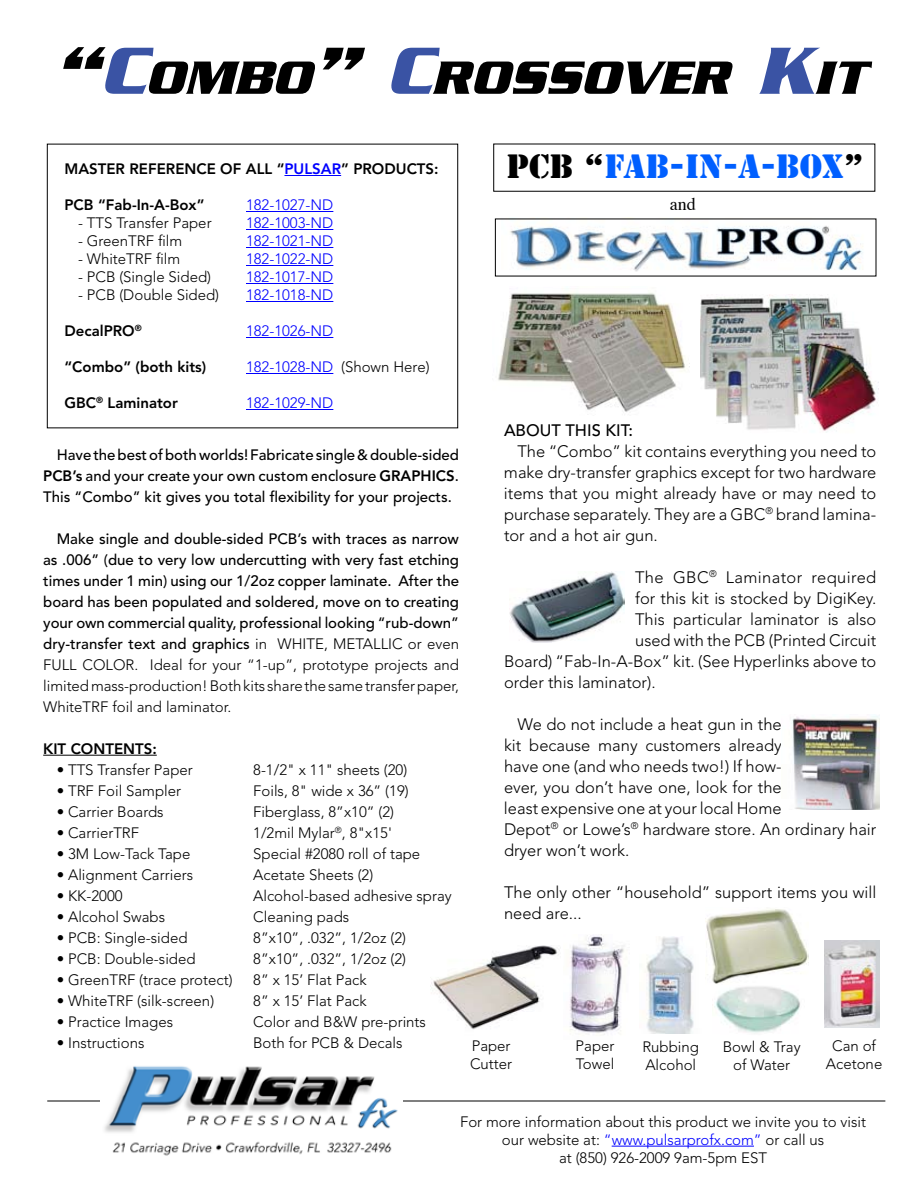
<style>
.page{position:relative;width:918px;height:1188px;background:#fff}
.page>*{position:absolute;margin:0;border:0;box-sizing:border-box;transform-origin:0 0}
.t1{font:italic 700 50.4px "Serpentine";color:#000}
.t2{font:31.5px "Stencil Std";color:#005fff}
.t3{font:18px "Times";color:#000}
.t4{font:300 16.5px/21px "Avenir";color:#000}
.t5{font:300 16.5px "Avenir";letter-spacing:.025em;color:#000}
.t6{font:500 16.5px "Avenir";color:#000}
.t7{font:300 15px/18px "Avenir";color:#000}
.t8{font:500 15px/21px "Avenir";color:#000;text-align:justify}
.t9{font:300 15px "Avenir";color:#00f}
.t10{font:800 15px "Avenir";color:#000}
.s1{font-size:72px;color:#010101}
.s2{font-size:72px;color:#3a53a4}
.s3{font-size:72px}
.s4{color:#00f}
.s5{color:#000}
.s6{font-weight:800}
.s7{font-weight:300}
</style>
<div class="page">
<img style="left:431px;top:945px;width:128px;height:85px">
<hr style="left:47px;top:1101px;width:838px;height:1px;background:#000">
<img style="left:701px;top:294px;width:178px;height:139px">
<img style="left:501px;top:218px;width:371px;height:53px">
<img style="left:646px;top:937px;width:48px;height:97px">
<img style="left:569px;top:935px;width:56px;height:100px">
<img style="left:509px;top:572px;width:116px;height:70px">
<img style="left:714px;top:986px;width:86px;height:48px">
<hr style="left:43px;top:755px;width:114px;height:1px;background:#000">
<hr style="left:612px;top:1146px;width:142px;height:1px;background:#00f">
<img style="left:100px;top:1066px;width:303px;height:90px">
<div style="left:47px;top:144px;width:411px;height:284px;border:1px solid #000"></div>
<hr style="left:284px;top:175px;width:57px;height:1px;background:#00f">
<hr style="left:246px;top:211px;width:87px;height:1px;background:#00f">
<hr style="left:246px;top:229px;width:87px;height:1px;background:#00f">
<hr style="left:246px;top:247px;width:87px;height:1px;background:#00f">
<hr style="left:246px;top:265px;width:87px;height:1px;background:#00f">
<hr style="left:246px;top:283px;width:87px;height:1px;background:#00f">
<hr style="left:246px;top:301px;width:87px;height:1px;background:#00f">
<hr style="left:246px;top:337px;width:87px;height:1px;background:#00f">
<hr style="left:246px;top:373px;width:87px;height:1px;background:#00f">
<hr style="left:246px;top:409px;width:87px;height:1px;background:#00f">
<img style="left:498px;top:293px;width:188px;height:119px">
<img style="left:825px;top:941px;width:55px;height:87px">
<img style="left:706px;top:909px;width:102px;height:75px">
<img style="left:791px;top:715px;width:89px;height:95px">
<h1 class="t1" style="left:53px;top:49px;width:814px"><span class="s1">“</span><span class="s2">C</span>OMBO<span class="s3">”</span> <span class="s2">C</span>ROSSOVER <span class="s2">K</span>IT</h1>
<p class="t10" style="left:64px;top:160px;width:376px">MASTER REFERENCE OF ALL “<span class="s4">PULSAR</span>” PRODUCTS:</p>
<p class="t10" style="left:64px;top:196px;width:141px">PCB “Fab-In-A-Box”</p>
<p class="t9" style="left:246px;top:196px;width:89px">182-1027-ND</p>
<p class="t7" style="left:78px;top:214px;width:135px">- TTS Transfer Paper</p>
<p class="t9" style="left:246px;top:214px;width:89px">182-1003-ND</p>
<p class="t7" style="left:78px;top:232px;width:106px">- GreenTRF film</p>
<p class="t9" style="left:246px;top:232px;width:89px">182-1021-ND</p>
<p class="t7" style="left:78px;top:250px;width:104px">- WhiteTRF film</p>
<p class="t9" style="left:246px;top:250px;width:89px">182-1022-ND</p>
<p class="t7" style="left:78px;top:268px;width:135px">- PCB (Single Sided)</p>
<p class="t9" style="left:246px;top:268px;width:89px">182-1017-ND</p>
<p class="t7" style="left:78px;top:286px;width:143px">- PCB (Double Sided)</p>
<p class="t9" style="left:246px;top:286px;width:89px">182-1018-ND</p>
<p class="t10" style="left:64px;top:322px;width:79px">DecalPRO<sup>®</sup></p>
<p class="t9" style="left:246px;top:322px;width:89px">182-1026-ND</p>
<p class="t10" style="left:64px;top:358px;width:143px">“Combo” (both kits)</p>
<p class="t9" style="left:246px;top:358px;width:185px">182-1028-ND <span class="s5">(Shown Here)</span></p>
<p class="t10" style="left:64px;top:394px;width:115px">GBC<sup>®</sup> Laminator</p>
<p class="t9" style="left:246px;top:394px;width:89px">182-1029-ND</p>
<p class="t8" style="left:43px;top:444px;width:417px;text-indent:14px">Have the best of both worlds! Fabricate single &amp; double-sided <span class="s6">PCB’s</span> and your create your own custom enclosure <span class="s6">GRAPHICS</span>.<br>This “Combo” kit gives you total flexibility for your projects.</p>
<p class="t8" style="left:43px;top:528px;width:417px;text-indent:14px">Make single and double-sided PCB’s with traces as narrow as .006” (due to very low undercutting with very fast etching times under 1 min) using our 1/2oz copper laminate. After the board has been populated and soldered, move on to creating your own commercial quality, professional looking “rub-down” dry-transfer text and graphics <span class="s7">in WHITE, METALLIC or even FULL COLOR. Ideal for your “1-up”, prototype projects and limitedmass-production!Bothkits sharethesametransferpaper, WhiteTRF foil and laminator.</span></p>
<p class="t10" style="left:43px;top:740px;width:115px">KIT CONTENTS:</p>
<p class="t7" style="left:57px;top:761px;width:138px">• TTS Transfer Paper</p>
<p class="t7" style="left:253px;top:761px;width:156px">8-1/2" x 11" sheets (20)</p>
<p class="t7" style="left:57px;top:782px;width:126px">• TRF Foil Sampler</p>
<p class="t7" style="left:253px;top:782px;width:157px">Foils, 8" wide x 36” (19)</p>
<p class="t7" style="left:57px;top:803px;width:108px">• Carrier Boards</p>
<p class="t7" style="left:253px;top:803px;width:143px">Fiberglass, 8”x10” (2)</p>
<p class="t7" style="left:57px;top:824px;width:84px">• CarrierTRF</p>
<p class="t7" style="left:253px;top:824px;width:140px">1/2mil Mylar<sup>®</sup>, 8"x15'</p>
<p class="t7" style="left:57px;top:845px;width:135px">• 3M Low-Tack Tape</p>
<p class="t7" style="left:253px;top:845px;width:169px">Special #2080 roll of tape</p>
<p class="t7" style="left:57px;top:866px;width:138px">• Alignment Carriers</p>
<p class="t7" style="left:253px;top:866px;width:122px">Acetate Sheets (2)</p>
<p class="t7" style="left:57px;top:887px;width:67px">• KK-2000</p>
<p class="t7" style="left:253px;top:887px;width:200px">Alcohol-based adhesive spray</p>
<p class="t7" style="left:57px;top:908px;width:110px">• Alcohol Swabs</p>
<p class="t7" style="left:253px;top:908px;width:98px">Cleaning pads</p>
<p class="t7" style="left:57px;top:929px;width:132px">• PCB: Single-sided</p>
<p class="t7" style="left:253px;top:929px;width:154px">8”x10”, .032”, 1/2oz (2)</p>
<p class="t7" style="left:57px;top:950px;width:140px">• PCB: Double-sided</p>
<p class="t7" style="left:253px;top:950px;width:154px">8”x10”, .032”, 1/2oz (2)</p>
<p class="t7" style="left:57px;top:971px;width:177px">• GreenTRF (trace protect)</p>
<p class="t7" style="left:253px;top:971px;width:115px">8” x 15’ Flat Pack</p>
<p class="t7" style="left:57px;top:992px;width:159px">• WhiteTRF (silk-screen)</p>
<p class="t7" style="left:253px;top:992px;width:115px">8” x 15’ Flat Pack</p>
<p class="t7" style="left:57px;top:1013px;width:118px">• Practice Images</p>
<p class="t7" style="left:253px;top:1013px;width:174px">Color and B&amp;W pre-prints</p>
<p class="t7" style="left:57px;top:1034px;width:89px">• Instructions</p>
<p class="t7" style="left:253px;top:1034px;width:151px">Both for PCB &amp; Decals</p>
<h2 class="t2" style="left:507px;top:146px;width:359px"><span class="s5">PCB “</span>FAB-IN-A-BOX<span class="s5">”</span></h2>
<p class="t3" style="left:670px;top:187px;width:27px">and</p>
<p class="t6" style="left:504px;top:420px;width:130px">ABOUT THIS KIT:</p>
<p class="t4" style="left:504px;top:441px;width:374px;text-align:justify;text-indent:14px">The “Combo” kit contains everything you need to make dry-transfer graphics except for two hardware items that you might already have or may need to purchase separately. They are a GBC<sup>®</sup> brand lamina&shy;tor and a hot air gun.</p>
<p class="t5" style="left:635px;top:567px;width:243px">The GBC<sup>®</sup> Laminator required</p>
<p class="t4" style="left:635px;top:588px;width:243px">for this kit is stocked by DigiKey.</p>
<p class="t4" style="left:635px;top:609px;width:243px">This particular laminator is also</p>
<p class="t4" style="left:635px;top:630px;width:243px">used with the PCB (Printed Circuit</p>
<p class="t4" style="left:504px;top:651px;width:374px">Board) “Fab-In-A-Box” kit. (See Hyperlinks above to</p>
<p class="t4" style="left:504px;top:672px;width:153px">order this laminator).</p>
<p class="t4" style="left:504px;top:714px;width:374px;text-indent:14px">We do not include a heat gun in the<br>kit because many customers already<br>have one (and who needs two!) If how-<br>ever, you don’t have one, look for the<br>least expensive one at your local Home<br>Depot<sup>®</sup> or Lowe’s<sup>®</sup> hardware store. An ordinary hair dryer won’t work.</p>
<p class="t4" style="left:504px;top:882px;width:374px">The only other “household” support items you will need are...</p>
<p class="t7" style="left:576px;top:1037px;width:40px">Paper<br>Towel</p>
<p class="t7" style="left:642px;top:1037px;width:58px">Rubbing<br>Alcohol</p>
<p class="t7" style="left:470px;top:1037px;width:44px">Paper<br>Cutter</p>
<p class="t7" style="left:723px;top:1038px;width:79px;text-align:center">Bowl &amp; Tray of Water</p>
<p class="t7" style="left:826px;top:1037px;width:58px;text-align:center">Can of<br>Acetone</p>
<p class="t7" style="left:460px;top:1113px;width:408px;text-align:center">For more information about this product we invite you to visit our website at: <span class="s4">“www.pulsarprofx.com”</span> or call us<br>at (850) 926-2009 9am-5pm EST</p>
</div>
